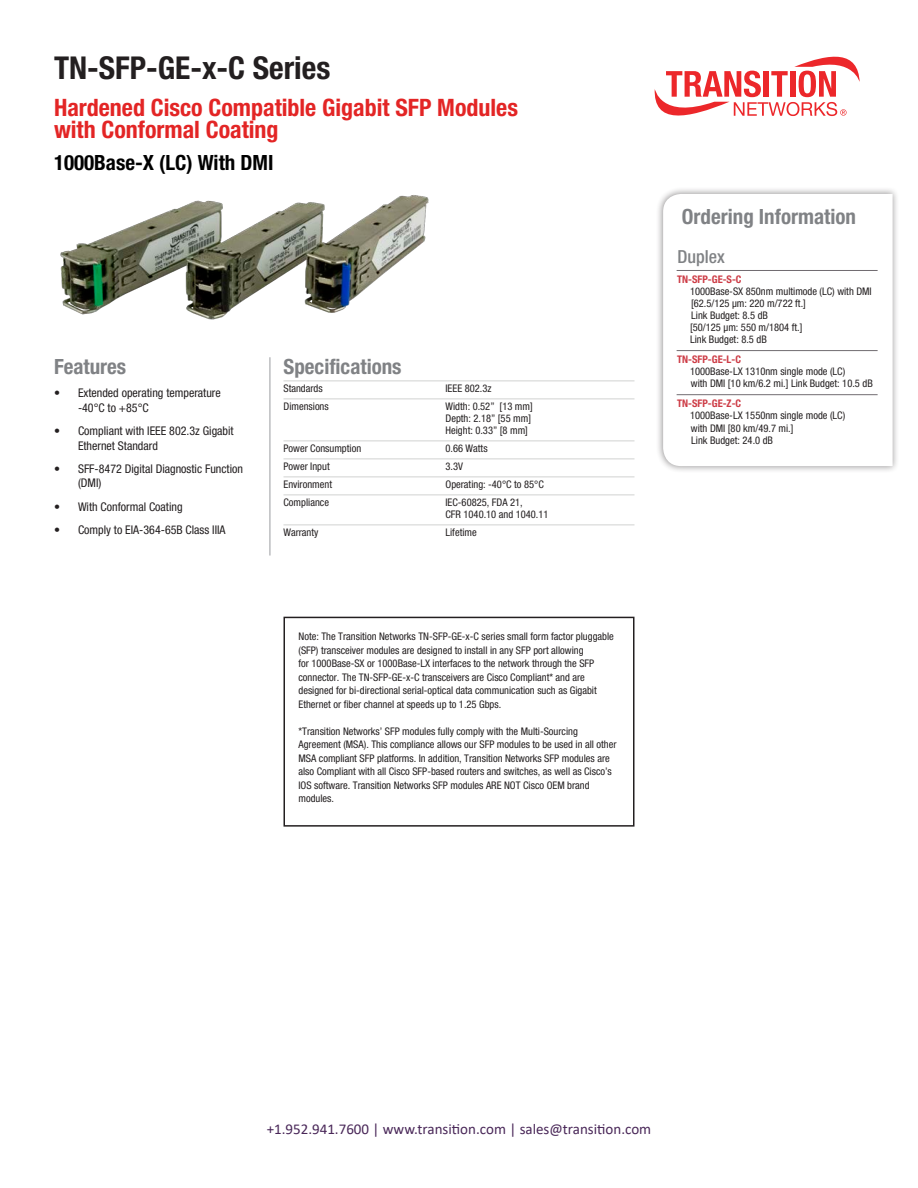
<style>
.page{position:relative;width:918px;height:1188px;background:#fff}
.page>*{position:absolute;margin:0;border:0;box-sizing:border-box;transform-origin:0 0}
.Part_Number_Title{font:700 condensed 31.5px "Helvetica Neue";color:#231f20}
.Product_Family_2015{font:700 condensed 24px/22.5px "Helvetica Neue";color:#e32525}
.Story_Title_2015{font:700 condensed 21px "Helvetica Neue";color:#808285}
.Part_Description{font:700 condensed 21px "Helvetica Neue";color:#000}
.Story_Title_-SUB_201{font:500 condensed 18px "Helvetica Neue";color:#808285}
.t1{font:15px "Calibri";color:#492758}
.t2{font:condensed 12px/14.4px "Helvetica Neue";color:#231f20}
.Caption_box{font:condensed 10.5px/13.5px "Helvetica Neue";color:#231f20}
._2014__SPECIFICATION{font:condensed 10.5px/12px "Helvetica Neue";color:#231f20}
.DATASHEET_SKU_Titles{font:700 condensed 10.5px "Helvetica Neue";color:#cd3c46}
</style>
<div class="page">
<div style="left:284px;top:617px;width:350px;height:210px;border:2px solid #231f20"></div>
<hr style="left:284px;top:380px;width:350px;height:2px;background:#e0e1e0">
<hr style="left:284px;top:398px;width:350px;height:2px;background:#e0e1e0">
<hr style="left:284px;top:440px;width:350px;height:2px;background:#e0e1e0">
<hr style="left:284px;top:458px;width:350px;height:2px;background:#e0e1e0">
<hr style="left:284px;top:476px;width:350px;height:2px;background:#e0e1e0">
<hr style="left:284px;top:494px;width:350px;height:2px;background:#e0e1e0">
<hr style="left:284px;top:524px;width:350px;height:2px;background:#e0e1e0">
<div style="left:656px;top:187px;width:244px;height:286px;background:#231f20;opacity:.48"></div>
<svg style="left:663px;top:194px;width:230px;height:272px"></svg>
<hr style="left:677px;top:270px;width:201px;height:1px;background:#716c71">
<hr style="left:677px;top:350px;width:201px;height:1px;background:#716c71">
<hr style="left:677px;top:394px;width:201px;height:1px;background:#716c71">
<hr style="left:269px;top:357px;width:2px;height:199px;background:#bcbdc0">
<img style="left:60px;top:195px;width:369px;height:125px">
<svg style="left:654px;top:56px;width:206px;height:61px"></svg>
<p class="Part_Number_Title" style="left:54px;top:49px;width:278px">TN-SFP-GE-x-C Series</p>
<p class="Product_Family_2015" style="left:54px;top:96px;width:466px">Hardened Cisco Compatible Gigabit SFP Modules with Conformal Coating</p>
<p class="Part_Description" style="left:54px;top:150px;width:221px">1000Base-X (LC) With DMI</p>
<p class="Story_Title_2015" style="left:54px;top:354px;width:74px">Features</p>
<p class="t2" style="left:78px;top:386px;width:144px;text-indent:-24px">• Extended operating temperature -40°C to +85°C</p>
<p class="t2" style="left:78px;top:424px;width:157px;text-indent:-24px">• Compliant with IEEE 802.3z Gigabit<br>Ethernet Standard</p>
<p class="t2" style="left:78px;top:462px;width:166px;text-indent:-24px">• SFF-8472 Digital Diagnostic Function (DMI)</p>
<p class="t2" style="left:54px;top:499px;width:130px">• With Conformal Coating</p>
<p class="t2" style="left:54px;top:523px;width:173px">• Comply to EIA-364-65B Class IIIA</p>
<p class="Story_Title_2015" style="left:284px;top:354px;width:120px">Specifications</p>
<p class="_2014__SPECIFICATION" style="left:284px;top:382px;width:41px">Standards</p>
<p class="_2014__SPECIFICATION" style="left:446px;top:382px;width:48px">IEEE 802.3z</p>
<p class="_2014__SPECIFICATION" style="left:284px;top:400px;width:47px">Dimensions</p>
<p class="_2014__SPECIFICATION" style="left:446px;top:400px;width:89px">Width: 0.52” [13 mm]<br>Depth: 2.18” [55 mm]<br>Height: 0.33” [8 mm]</p>
<p class="_2014__SPECIFICATION" style="left:284px;top:442px;width:79px">Power Consumption</p>
<p class="_2014__SPECIFICATION" style="left:446px;top:442px;width:44px">0.66 Watts</p>
<p class="_2014__SPECIFICATION" style="left:284px;top:460px;width:48px">Power Input</p>
<p class="_2014__SPECIFICATION" style="left:446px;top:460px;width:19px">3.3V</p>
<p class="_2014__SPECIFICATION" style="left:284px;top:478px;width:50px">Environment</p>
<p class="_2014__SPECIFICATION" style="left:446px;top:478px;width:100px">Operating: -40°C to 85°C</p>
<p class="_2014__SPECIFICATION" style="left:284px;top:496px;width:47px">Compliance</p>
<p class="_2014__SPECIFICATION" style="left:446px;top:496px;width:105px">IEC-60825, FDA 21,<br>CFR 1040.10 and 1040.11</p>
<p class="_2014__SPECIFICATION" style="left:284px;top:526px;width:36px">Warranty</p>
<p class="_2014__SPECIFICATION" style="left:446px;top:526px;width:33px">Lifetime</p>
<p class="Caption_box" style="left:298px;top:630px;width:317px">Note: The Transition Networks TN-SFP-GE-x-C series small form factor pluggable (SFP) transceiver modules are designed to install in any SFP port allowing<br>for 1000Base-SX or 1000Base-LX interfaces to the network through the SFP connector. The TN-SFP-GE-x-C transceivers are Cisco Compliant* and are designed for bi-directional serial-optical data communication such as Gigabit Ethernet or fiber channel at speeds up to 1.25 Gbps.</p>
<p class="Caption_box" style="left:298px;top:724px;width:320px">*Transition Networks’ SFP modules fully comply with the Multi-Sourcing Agreement (MSA). This compliance allows our SFP modules to be used in all other MSA compliant SFP platforms. In addition, Transition Networks SFP modules are also Compliant with all Cisco SFP-based routers and switches, as well as Cisco’s IOS software. Transition Networks SFP modules ARE NOT Cisco OEM brand modules.</p>
<p class="Story_Title_2015" style="left:682px;top:204px;width:176px">Ordering Information</p>
<p class="Story_Title_-SUB_201" style="left:677px;top:246px;width:49px">Duplex</p>
<p class="DATASHEET_SKU_Titles" style="left:677px;top:273px;width:66px">TN-SFP-GE-S-C</p>
<p class="Caption_box" style="left:690px;top:286px;width:183px;line-height:12px">1000Base-SX 850nm multimode (LC) with DMI [62.5/125 µm: 220 m/722 ft.]<br>Link Budget: 8.5 dB</p>
<p class="Caption_box" style="left:690px;top:321px;width:114px">[50/125 µm: 550 m/1804 ft.]</p>
<p class="Caption_box" style="left:690px;top:333px;width:78px">Link Budget: 8.5 dB</p>
<p class="DATASHEET_SKU_Titles" style="left:677px;top:353px;width:65px">TN-SFP-GE-L-C</p>
<p class="Caption_box" style="left:690px;top:365px;width:184px;line-height:12.6px">1000Base-LX 1310nm single mode (LC)<br>with DMI [10 km/6.2 mi.] Link Budget: 10.5 dB</p>
<p class="DATASHEET_SKU_Titles" style="left:677px;top:397px;width:65px">TN-SFP-GE-Z-C</p>
<p class="Caption_box" style="left:690px;top:409px;width:157px;line-height:12.3px">1000Base-LX 1550nm single mode (LC) with DMI [80 km/49.7 mi.]<br>Link Budget: 24.0 dB</p>
<h3 class="t1" style="left:267px;top:1118px;width:386px">+1.952.941.7600 | www.transition.com | sales@transition.com</h3>
</div>
